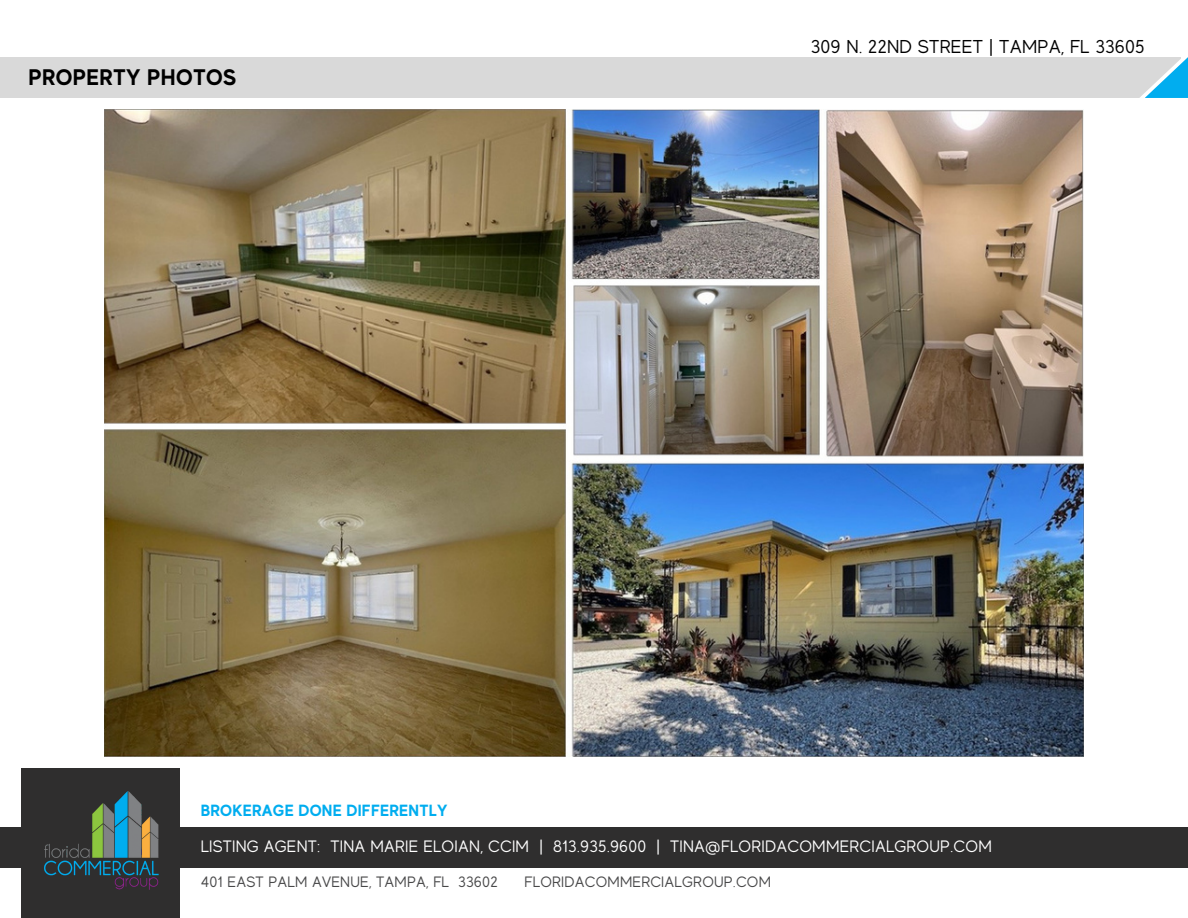
<style>
.page{position:relative;width:1188px;height:918px;background:#fff}
.page>*{position:absolute;margin:0;border:0;box-sizing:border-box;transform-origin:0 0}
.t1{font:700 22.5px "MADE Evolve Sans";letter-spacing:.02em;color:#000}
.t2{font:18.6px "MADE Evolve Sans";letter-spacing:.015em;color:#000}
.t3{font:16.5px "MADE Evolve Sans";letter-spacing:.015em;color:#fff}
.t4{font:700 16.2px "MADE Evolve Sans";letter-spacing:.015em;color:#00adef}
.t5{font:15px "MADE Evolve Sans";letter-spacing:.015em;color:#484849}
</style>
<div class="page">
<div style="left:0;top:58px;width:1181px;height:40px;background:#d9d9d9"></div>
<svg style="left:1139px;top:57px;width:6px;height:41px"></svg>
<svg style="left:1145px;top:57px;width:43px;height:41px"></svg>
<div style="left:22px;top:768px;width:158px;height:150px;background:#2f2e2e"></div>
<div style="left:0;top:828px;width:1188px;height:40px;background:#2f2e2e"></div>
<img style="left:44px;top:791px;width:115px;height:99px">
<img style="left:104px;top:109px;width:980px;height:647px">
<p class="t1" style="left:29px;top:64px;width:209px">PROPERTY PHOTOS</p>
<p class="t4" style="left:201px;top:801px;width:248px">BROKERAGE DONE DIFFERENTLY</p>
<p class="t2" style="left:811px;top:37px;width:335px">309 N. 22ND STREET | TAMPA, FL 33605</p>
<h1 class="t3" style="left:201px;top:837px;width:793px">LISTING AGENT: TINA MARIE ELOIAN, CCIM | 813.935.9600 | TINA@FLORIDACOMMERCIALGROUP.COM</h1>
<p class="t5" style="left:201px;top:874px;width:298px">401 EAST PALM AVENUE, TAMPA, FL 33602</p>
<p class="t5" style="left:525px;top:874px;width:248px">FLORIDACOMMERCIALGROUP.COM</p>
</div>
